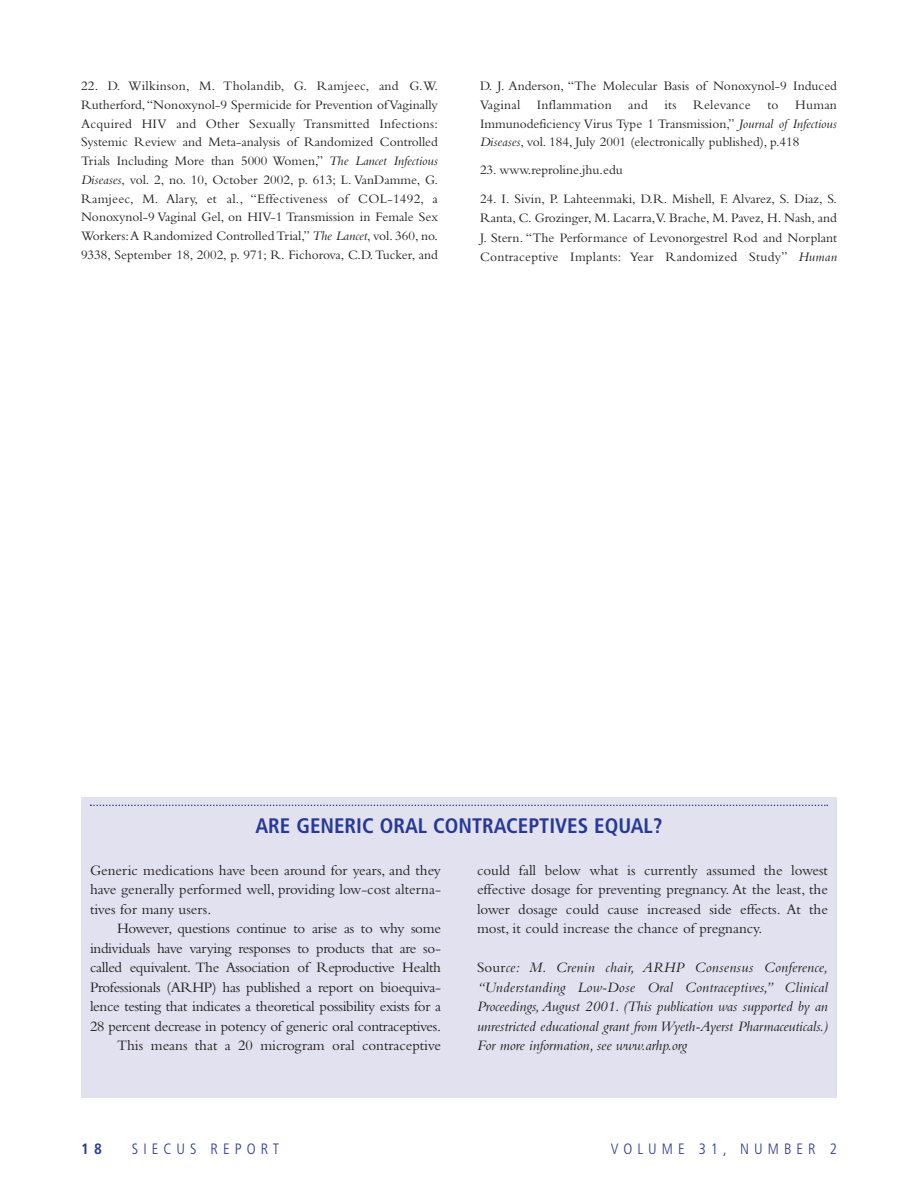
<style>
.page{position:relative;width:918px;height:1188px;background:#fff}
.page>*{position:absolute;margin:0;border:0;box-sizing:border-box;transform-origin:0 0}
.t1{font:700 condensed 21px "Frutiger";color:#263996}
.t2{font:15px/19.5px "Bembo";letter-spacing:-.02em;color:#231f20;text-align:justify}
.t3{font:italic 15px/19.5px "Bembo";letter-spacing:-.005em;color:#231f20;text-align:justify}
.t4{font:300 condensed 15px "Frutiger";letter-spacing:.335em;color:#263996}
.t5{font:700 condensed 15px "Frutiger";color:#263996}
.t6{font:13.5px/18.8px "Bembo";color:#231f20;text-align:justify}
.s1{font-style:italic}
.s2{font-style:normal}
</style>
<div class="page">
<div style="left:81px;top:797px;width:756px;height:301px;background:#e1e1f0"></div>
<svg style="left:90px;top:805px;width:738px;height:1px"></svg>
<p class="t6" style="left:81px;top:78px;width:359px">22. D. Wilkinson, M. Tholandib, G. Ramjeec, and G.W.<br>Rutherford,“Nonoxynol-9 Spermicide for Prevention of Vaginally Acquired HIV and Other Sexually Transmitted Infections:<br>Systemic Review and Meta-analysis of Randomized Controlled Trials Including More than 5000 Women,” <span class="s1">The Lancet Infectious Diseases</span>, vol. 2, no. 10, October 2002, p. 613; L. VanDamme, G.<br>Ramjeec, M. Alary, et al., “Effectiveness of COL-1492, a Nonoxynol-9 Vaginal Gel, on HIV-1 Transmission in Female Sex Workers:A Randomized Controlled Trial,” <span class="s1">The Lancet</span>, vol. 360, no.<br>9338, September 18, 2002, p. 971; R. Fichorova, C.D. Tucker, and</p>
<p class="t6" style="left:480px;top:78px;width:359px">D. J. Anderson, “The Molecular Basis of Nonoxynol-9 Induced Vaginal Inflammation and its Relevance to Human Immunodeficiency Virus Type 1 Transmission,” <span class="s1">Journal of Infectious Diseases</span>, vol. 184, July 2001 (electronically published), p.418</p>
<p class="t6" style="left:480px;top:162px;width:144px">23. www.reproline.jhu.edu</p>
<p class="t6" style="left:480px;top:190px;width:359px;line-height:19.5px">24. I. Sivin, P. Lahteenmaki, D.R. Mishell, F. Alvarez, S. Diaz, S.<br>Ranta, C. Grozinger, M. Lacarra,V. Brache, M. Pavez, H. Nash, and J. Stern. “The Performance of Levonorgestrel Rod and Norplant Contraceptive Implants: Year Randomized Study” <span class="s1">Human</span></p>
<h1 class="t1" style="left:255px;top:817px;width:409px">ARE GENERIC ORAL CONTRACEPTIVES EQUAL?</h1>
<p class="t2" style="left:90px;top:861px;width:352px">Generic medications have been around for years, and they have generally performed well, providing low-cost alterna&shy;tives for many users.</p>
<p class="t2" style="left:90px;top:920px;width:353px;text-align:right">However, questions continue to arise as to why some individuals have varying responses to products that are so&shy;called equivalent. The Association of Reproductive Health Professionals (ARHP) has published a report on bioequiva&shy;lence testing that indicates a theoretical possibility exists for a 28 percent decrease in potency of generic oral contraceptives.<br>This means that a 20 microgram oral contraceptive</p>
<p class="t2" style="left:477px;top:861px;width:353px">could fall below what is currently assumed the lowest effective dosage for preventing pregnancy. At the least, the lower dosage could cause increased side effects. At the most, it could increase the chance of pregnancy.</p>
<p class="t3" style="left:477px;top:959px;width:353px"><span class="s2">Sour</span>ce: M. Crenin chair, ARHP Consensus Conference, “Understanding Low-Dose Oral Contraceptives,” Clinical Proceedings, August 2001. (This publication was supported by an unrestricted educational grant from Wyeth-Ayerst Pharmaceuticals.)<br>For more information, see www.arhp.org</p>
<p class="t5" style="left:81px;top:1143px;width:23px">1 8</p>
<p class="t4" style="left:132px;top:1143px;width:149px">SIECUS REPORT</p>
<p class="t4" style="left:611px;top:1143px;width:228px">VOLUME 31, NUMBER 2</p>
</div>
